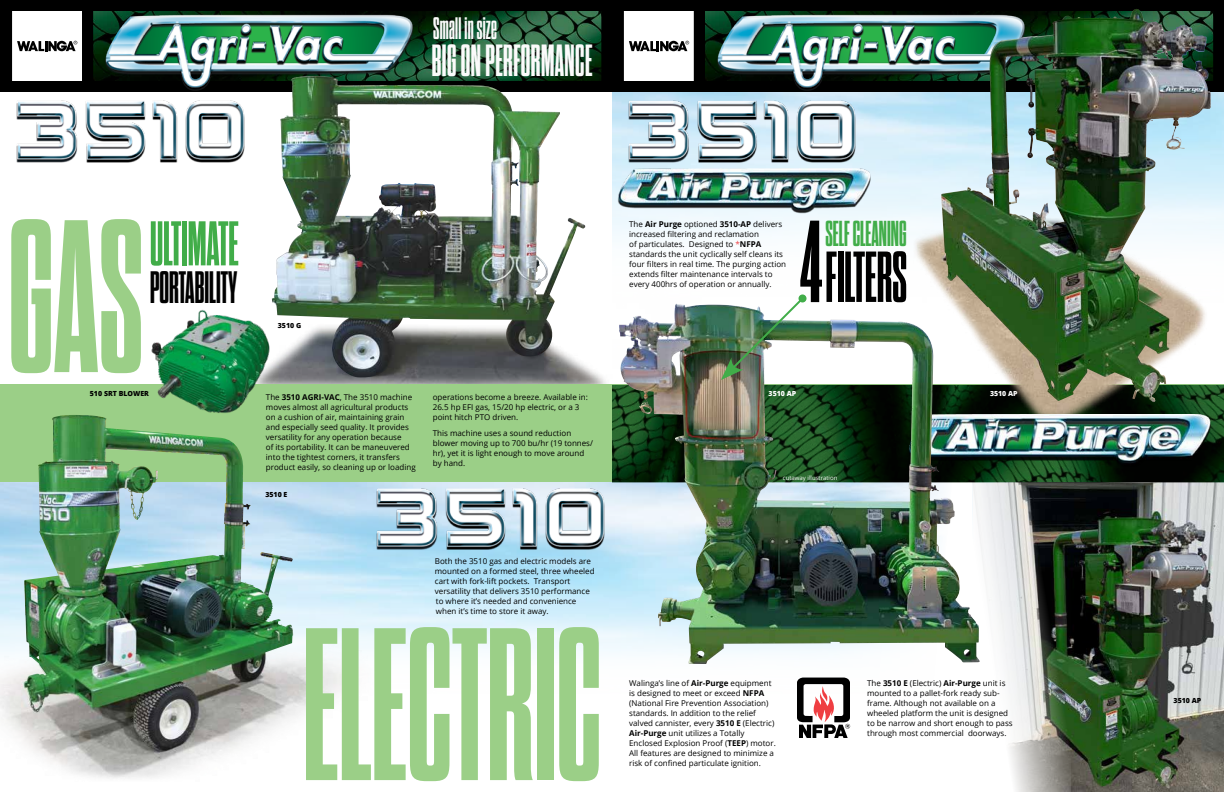
<style>
.page{position:relative;width:1224px;height:792px;background:#fff}
.page>*{position:absolute;margin:0;border:0;box-sizing:border-box;transform-origin:0 0}
.t1{font:700 expanded 217px "Dharma Gothic C";color:#9bcf87}
.t2{font:700 expanded 72px "Dharma Gothic C";color:#000}
.t3{font:700 expanded 63px "Dharma Gothic C";color:#41ad49}
.t4{font:700 expanded 45.3px "Dharma Gothic C";color:#000}
.t5{font:700 expanded 45px "Dharma Gothic C";letter-spacing:.01em;color:#fbfbfb}
.t6{font:700 expanded 36px "Dharma Gothic C";color:#41ad49}
.t7{font:700 expanded 31px "Dharma Gothic C";letter-spacing:.01em;color:#fbfbfb}
.t8{font:8px/10px "Open Sans";color:#000}
.t9{font:800 7px "Open Sans";color:#000}
.t10{font:800 7px "Open Sans";color:#fff}
.t11{font:6px "Open Sans";color:#fff}
.s1{font-weight:700}
.s2{color:#ef3e42}
.s3{font-size:116.4px}
</style>
<div class="page">
<img style="left:688px;top:96px;width:219px;height:273px">
<img style="left:456px;top:482px;width:345px;height:182px">
<img style="left:801px;top:482px;width:170px;height:245px">
<img style="left:971px;top:482px;width:253px;height:310px">
<svg style="left:972px;top:482px;width:99px;height:310px"></svg>
<img style="left:612px;top:385px;width:612px;height:97px">
<svg style="left:0;top:0;width:609px;height:92px"></svg>
<img style="left:96px;top:9px;width:326px;height:78px">
<svg style="left:609px;top:0;width:298px;height:87px"></svg>
<img style="left:709px;top:9px;width:198px;height:87px">
<img style="left:688px;top:169px;width:187px;height:46px">
<img style="left:152px;top:34px;width:536px;height:357px">
<img style="left:272px;top:76px;width:315px;height:303px">
<img style="left:11px;top:87px;width:248px;height:85px">
<img style="left:622px;top:87px;width:248px;height:85px">
<img style="left:907px;top:0;width:317px;height:433px">
<img style="left:941px;top:9px;width:221px;height:393px">
<img style="left:905px;top:414px;width:311px;height:55px">
<div style="left:0;top:384px;width:612px;height:98px;background:#9bcf87"></div>
<img style="left:456px;top:475px;width:162px;height:85px">
<img style="left:619px;top:304px;width:88px;height:297px">
<svg style="left:797px;top:678px;width:53px;height:60px"></svg>
<svg style="left:799px;top:294px;width:8px;height:8px"></svg>
<img style="left:721px;top:296px;width:84px;height:84px">
<img style="left:0;top:415px;width:456px;height:363px">
<img style="left:145px;top:309px;width:128px;height:107px">
<h3 class="t7" style="left:433px;top:14px;width:66px">Small in size</h3>
<h3 class="t5" style="left:432px;top:39px;width:162px">BIG ON PERFORMANCE</h3>
<h1 class="t1" style="left:8px;top:198px;width:136px">GAS</h1>
<h3 class="t3" style="left:150px;top:215px;width:90px">ULTIMATE</h3>
<h3 class="t4" style="left:150px;top:267px;width:89px">PORTABILITY</h3>
<p class="t9" style="left:90px;top:388px;width:61px">510 SRT BLOWER</p>
<p class="t9" style="left:278px;top:320px;width:25px">3510 G</p>
<p class="t8" style="left:266px;top:391px;width:151px">The <span class="s1">3510 AGRI-VAC</span>, The 3510 machine moves almost all agricultural products on a cushion of air, maintaining grain and especially seed quality. It provides versatility for any operation because<br>of its portability. It can be maneuvered into the tightest corners, it transfers product easily, so cleaning up or loading</p>
<p class="t8" style="left:433px;top:391px;width:157px">operations become a breeze. Available in:<br>26.5 hp EFI gas, 15/20 hp electric, or a 3 point hitch PTO driven.</p>
<p class="t8" style="left:433px;top:427px;width:162px">This machine uses a sound reduction blower moving up to 700 bu/hr (19 tonnes/ hr), yet it is light enough to move around by hand.</p>
<p class="t9" style="left:265px;top:489px;width:24px">3510 E</p>
<p class="t8" style="left:435px;top:556px;width:161px">Both the 3510 gas and electric models are mounted on a formed steel, three wheeled cart with fork-lift pockets. Transport versatility that delivers 3510 performance to where it’s needed and convenience when it’s time to store it away.</p>
<h1 class="t1" style="left:303px;top:606px;width:300px">ELECTRIC</h1>
<p class="t8" style="left:629px;top:218px;width:158px">The <span class="s1">Air Purge</span> optioned <span class="s1">3510-AP</span> delivers increased filtering and reclamation<br>of particulates. Designed to <span class="s2">*</span><span class="s1">NFPA </span>standards the unit cyclically self cleans its four filters in real time. The purging action extends filter maintenance intervals to every 400hrs of operation or annually.</p>
<h2 class="t2" style="left:800px;top:244px;width:109px"><span class="s3">4</span>FILTERS</h2>
<h3 class="t6" style="left:825px;top:217px;width:83px">SELF CLEANING</h3>
<p class="t10" style="left:769px;top:388px;width:29px">3510 AP</p>
<p class="t10" style="left:990px;top:388px;width:29px">3510 AP</p>
<p class="t11" style="left:783px;top:473px;width:56px">cutaway illustration</p>
<p class="t8" style="left:629px;top:677px;width:148px">Walinga’s line of <span class="s1">Air-Purge</span> equipment is designed to meet or exceed <span class="s1">NFPA </span>(National Fire Prevention Association) standards. In addition to the relief valved cannister, every <span class="s1">3510 E</span> (Electric)<br><span class="s1">Air-Purge</span> unit utilizes a Totally Enclosed Explosion Proof (<span class="s1">TEEP</span>) motor.<br>All features are designed to minimize a risk of confined particulate ignition.</p>
<p class="t8" style="left:867px;top:677px;width:147px">The <span class="s1">3510 E</span> (Electric) <span class="s1">Air-Purge</span> unit is mounted to a pallet-fork ready sub&shy;frame. Although not available on a wheeled platform the unit is designed to be narrow and short enough to pass through most commercial doorways.</p>
<p class="t9" style="left:1174px;top:695px;width:29px">3510 AP</p>
</div>
